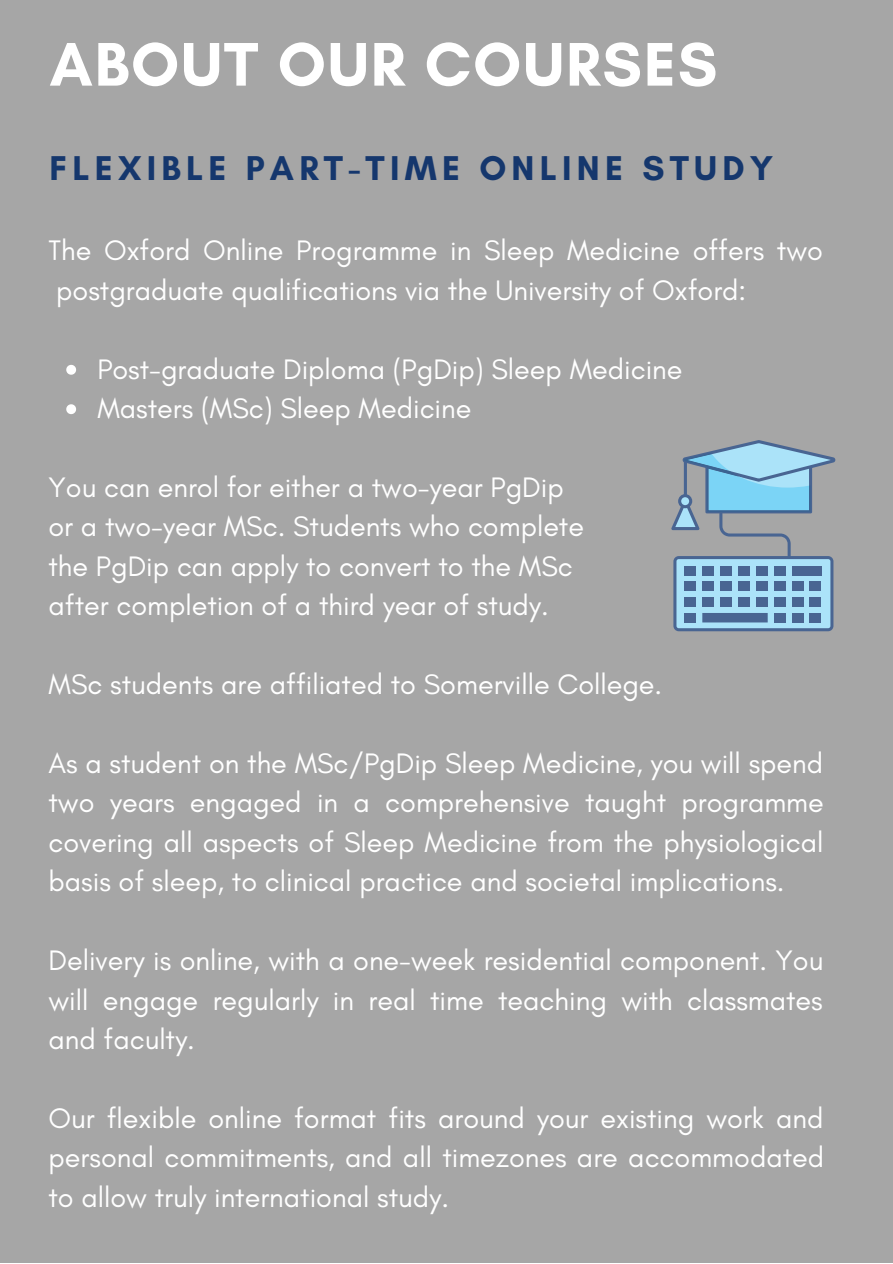
<style>
.page{position:relative;width:893px;height:1264px;background:#fff}
.page>*{position:absolute;margin:0;border:0;box-sizing:border-box;transform-origin:0 0}
.t1{font:700 62.7px "Glacial Indifference";letter-spacing:.03em;color:#fff}
.t2{font:700 35.1px "Glacial Indifference";letter-spacing:.15em;color:#15376d}
.t3{font:28.65px/39.5px "Glacial Indifference";color:#fff}
</style>
<div class="page">
<div style="left:0;top:0;width:892px;height:1262px;background:#a6a6a6"></div>
<svg style="left:66px;top:365px;width:10px;height:10px"></svg>
<svg style="left:66px;top:404px;width:10px;height:10px"></svg>
<svg style="left:671px;top:440px;width:164px;height:191px"></svg>
<h1 class="t1" style="left:49px;top:26px;width:669px">ABOUT OUR COURSES</h1>
<p class="t2" style="left:49px;top:146px;width:725px">FLEXIBLE PART-TIME ONLINE STUDY</p>
<p class="t3" style="left:48px;top:230px;width:775px">The Oxford Online Programme in Sleep Medicine offers two postgraduate qualifications via the University of Oxford:</p>
<p class="t3" style="left:97px;top:349px;width:586px">Post-graduate Diploma (PgDip) Sleep Medicine<br>Masters (MSc) Sleep Medicine</p>
<p class="t3" style="left:48px;top:467px;width:537px">You can enrol for either a two-year PgDip or a two-year MSc. Students who complete the PgDip can apply to convert to the MSc after completion of a third year of study.</p>
<p class="t3" style="left:48px;top:664px;width:615px">MSc students are affiliated to Somerville College.</p>
<p class="t3" style="left:48px;top:743px;width:776px;text-align:justify">As a student on the MSc/PgDip Sleep Medicine, you will spend two years engaged in a comprehensive taught programme covering all aspects of Sleep Medicine from the physiological basis of sleep, to clinical practice and societal implications.</p>
<p class="t3" style="left:48px;top:940px;width:776px;text-align:justify">Delivery is online, with a one-week residential component. You will engage regularly in real time teaching with classmates and faculty.</p>
<p class="t3" style="left:48px;top:1097px;width:777px;text-align:justify">Our flexible online format fits around your existing work and personal commitments, and all timezones are accommodated to allow truly international study.</p>
</div>
